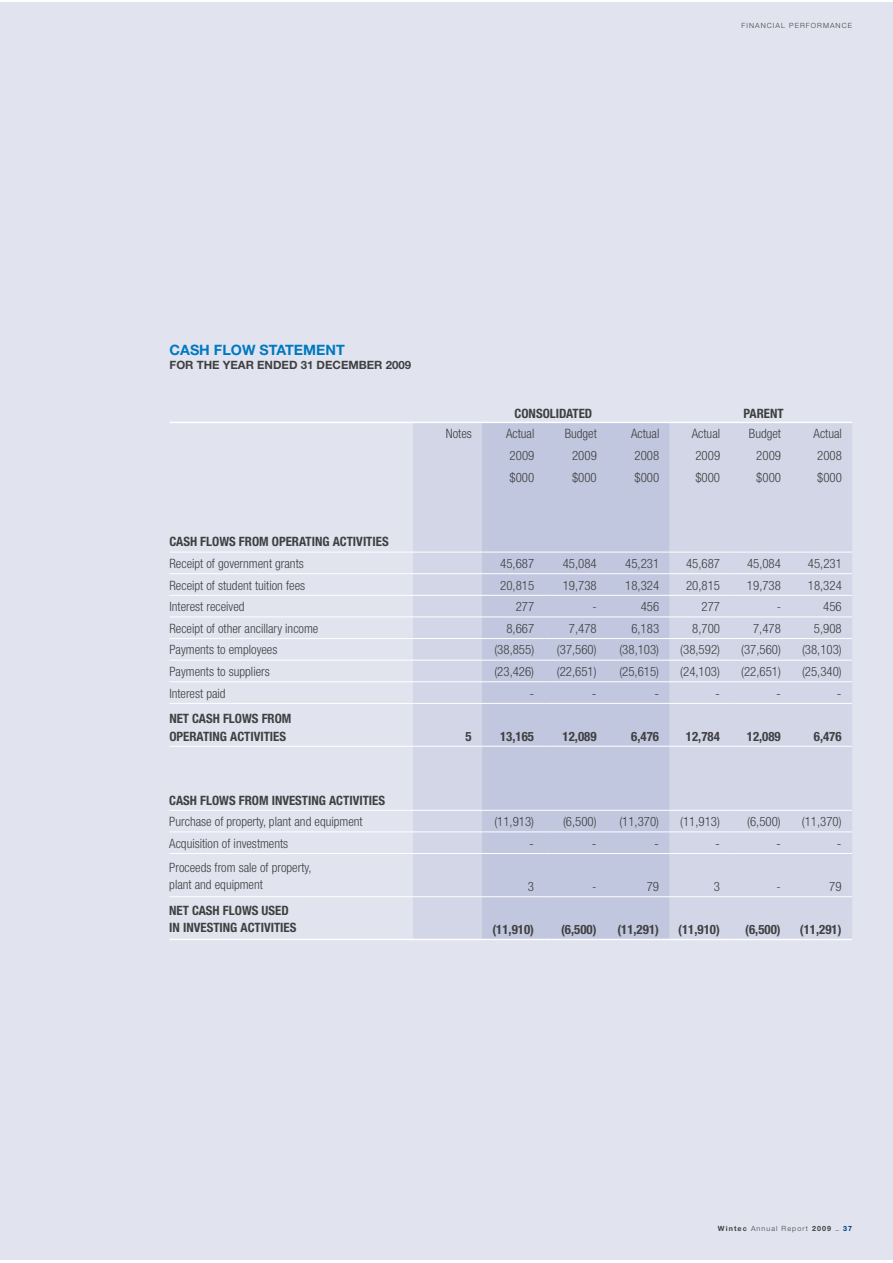
<style>
.page{position:relative;width:893px;height:1263px;background:#fff}
.page>*{position:absolute;margin:0;border:0;box-sizing:border-box;transform-origin:0 0}
.t1{font:700 14.25px "Helvetica Neue";color:#0079c1}
.t2{font:300 condensed 12.9px/17.1px "Helvetica Neue";color:#404041}
.t3{font:700 condensed 12.9px/17.1px "Helvetica Neue";color:#404041}
.t4{font:300 12.9px "Helvetica Neue";color:#404041}
.t5{font:700 11.4px "Helvetica Neue";color:#404041}
.t6{font:300 7.2px "Helvetica Neue";letter-spacing:.15em;color:#404041}
.s1{font-weight:700}
.s2{font-weight:700;color:#003d7d}
</style>
<div class="page">
<div style="left:0;top:3px;width:893px;height:1257px;background:#e1e4ef"></div>
<div style="left:413px;top:423px;width:439px;height:515px;background:#d2d6e7"></div>
<div style="left:482px;top:423px;width:187px;height:516px;background:#c1c7de"></div>
<hr style="left:170px;top:422px;width:374px;height:1px;background:#fff">
<hr style="left:544px;top:422px;width:186px;height:1px;background:#fff">
<hr style="left:730px;top:422px;width:122px;height:1px;background:#fff">
<hr style="left:170px;top:552px;width:374px;height:1px;background:#fff">
<hr style="left:544px;top:552px;width:186px;height:1px;background:#fff">
<hr style="left:730px;top:552px;width:122px;height:1px;background:#fff">
<hr style="left:170px;top:573px;width:374px;height:1px;background:#fff">
<hr style="left:544px;top:573px;width:186px;height:1px;background:#fff">
<hr style="left:730px;top:573px;width:122px;height:1px;background:#fff">
<hr style="left:170px;top:595px;width:374px;height:1px;background:#fff">
<hr style="left:544px;top:595px;width:186px;height:1px;background:#fff">
<hr style="left:730px;top:595px;width:122px;height:1px;background:#fff">
<hr style="left:170px;top:617px;width:374px;height:1px;background:#fff">
<hr style="left:544px;top:617px;width:186px;height:1px;background:#fff">
<hr style="left:730px;top:617px;width:122px;height:1px;background:#fff">
<hr style="left:170px;top:638px;width:374px;height:1px;background:#fff">
<hr style="left:544px;top:638px;width:186px;height:1px;background:#fff">
<hr style="left:730px;top:638px;width:122px;height:1px;background:#fff">
<hr style="left:170px;top:660px;width:374px;height:1px;background:#fff">
<hr style="left:544px;top:660px;width:186px;height:1px;background:#fff">
<hr style="left:730px;top:660px;width:122px;height:1px;background:#fff">
<hr style="left:170px;top:682px;width:374px;height:1px;background:#fff">
<hr style="left:544px;top:682px;width:186px;height:1px;background:#fff">
<hr style="left:730px;top:682px;width:122px;height:1px;background:#fff">
<hr style="left:170px;top:832px;width:374px;height:1px;background:#fff">
<hr style="left:544px;top:832px;width:186px;height:1px;background:#fff">
<hr style="left:730px;top:832px;width:122px;height:1px;background:#fff">
<hr style="left:170px;top:810px;width:374px;height:1px;background:#fff">
<hr style="left:544px;top:810px;width:186px;height:1px;background:#fff">
<hr style="left:730px;top:810px;width:122px;height:1px;background:#fff">
<hr style="left:170px;top:853px;width:374px;height:1px;background:#fff">
<hr style="left:544px;top:853px;width:186px;height:1px;background:#fff">
<hr style="left:730px;top:853px;width:122px;height:1px;background:#fff">
<hr style="left:170px;top:939px;width:374px;height:1px;background:#fff">
<hr style="left:544px;top:939px;width:186px;height:1px;background:#fff">
<hr style="left:730px;top:939px;width:122px;height:1px;background:#fff">
<hr style="left:170px;top:896px;width:374px;height:1px;background:#fff">
<hr style="left:544px;top:896px;width:186px;height:1px;background:#fff">
<hr style="left:730px;top:896px;width:122px;height:1px;background:#fff">
<hr style="left:170px;top:703px;width:243px;height:1px;background:#fff">
<hr style="left:170px;top:746px;width:243px;height:1px;background:#fff">
<hr style="left:413px;top:703px;width:131px;height:1px;background:#fff">
<hr style="left:544px;top:703px;width:186px;height:1px;background:#fff">
<hr style="left:730px;top:703px;width:122px;height:1px;background:#fff">
<hr style="left:413px;top:746px;width:131px;height:1px;background:#fff">
<hr style="left:544px;top:746px;width:186px;height:1px;background:#fff">
<hr style="left:730px;top:746px;width:122px;height:1px;background:#fff">
<p class="t6" style="left:741px;top:23px;width:112px">FINANCIAL PERFORMANCE</p>
<p class="t1" style="left:170px;top:345px;width:177px">CASH FLOW STATEMENT</p>
<p class="t5" style="left:170px;top:361px;width:243px">FOR THE YEAR ENDED 31 DECEMBER 2009</p>
<p class="t3" style="left:514px;top:406px;width:79px">CONSOLIDATED</p>
<p class="t3" style="left:744px;top:406px;width:42px">PARENT</p>
<p class="t2" style="left:446px;top:426px;width:28px">Notes</p>
<p class="t2" style="left:506px;top:426px;width:30px">Actual</p>
<p class="t2" style="left:565px;top:426px;width:34px">Budget</p>
<p class="t2" style="left:631px;top:426px;width:30px">Actual</p>
<p class="t2" style="left:692px;top:426px;width:30px">Actual</p>
<p class="t2" style="left:749px;top:426px;width:34px">Budget</p>
<p class="t2" style="left:813px;top:426px;width:30px">Actual</p>
<p class="t2" style="left:510px;top:448px;width:26px">2009</p>
<p class="t2" style="left:572px;top:448px;width:26px">2009</p>
<p class="t2" style="left:634px;top:448px;width:26px">2008</p>
<p class="t2" style="left:695px;top:448px;width:26px">2009</p>
<p class="t2" style="left:756px;top:448px;width:26px">2009</p>
<p class="t2" style="left:817px;top:448px;width:26px">2008</p>
<p class="t2" style="left:510px;top:470px;width:26px">$000</p>
<p class="t2" style="left:572px;top:470px;width:26px">$000</p>
<p class="t2" style="left:634px;top:470px;width:26px">$000</p>
<p class="t2" style="left:695px;top:470px;width:26px">$000</p>
<p class="t2" style="left:756px;top:470px;width:26px">$000</p>
<p class="t2" style="left:817px;top:470px;width:26px">$000</p>
<p class="t3" style="left:170px;top:534px;width:221px">CASH FLOWS FROM OPERATING ACTIVITIES</p>
<p class="t2" style="left:170px;top:556px;width:136px">Receipt of government grants</p>
<p class="t2" style="left:500px;top:556px;width:36px">45,687</p>
<p class="t2" style="left:563px;top:556px;width:36px">45,084</p>
<p class="t2" style="left:625px;top:556px;width:36px">45,231</p>
<p class="t2" style="left:686px;top:556px;width:36px">45,687</p>
<p class="t2" style="left:747px;top:556px;width:36px">45,084</p>
<p class="t2" style="left:808px;top:556px;width:36px">45,231</p>
<p class="t2" style="left:169px;top:578px;width:137px">Receipt of student tuition fees</p>
<p class="t2" style="left:500px;top:578px;width:36px">20,815</p>
<p class="t2" style="left:563px;top:578px;width:36px">19,738</p>
<p class="t2" style="left:625px;top:578px;width:36px">18,324</p>
<p class="t2" style="left:686px;top:578px;width:36px">20,815</p>
<p class="t2" style="left:747px;top:578px;width:36px">19,738</p>
<p class="t2" style="left:808px;top:578px;width:36px">18,324</p>
<p class="t2" style="left:169px;top:599px;width:77px">Interest received</p>
<p class="t2" style="left:516px;top:599px;width:20px">277</p>
<p class="t2" style="left:592px;top:599px;width:6px">-</p>
<p class="t2" style="left:641px;top:599px;width:20px">456</p>
<p class="t2" style="left:701px;top:599px;width:20px">277</p>
<p class="t2" style="left:777px;top:599px;width:6px">-</p>
<p class="t2" style="left:823px;top:599px;width:20px">456</p>
<p class="t2" style="left:169px;top:621px;width:150px">Receipt of other ancillary income</p>
<p class="t2" style="left:506px;top:621px;width:29px">8,667</p>
<p class="t2" style="left:569px;top:621px;width:29px">7,478</p>
<p class="t2" style="left:631px;top:621px;width:29px">6,183</p>
<p class="t2" style="left:692px;top:621px;width:29px">8,700</p>
<p class="t2" style="left:753px;top:621px;width:29px">7,478</p>
<p class="t2" style="left:814px;top:621px;width:29px">5,908</p>
<p class="t2" style="left:169px;top:642px;width:110px">Payments to employees</p>
<p class="t2" style="left:494px;top:642px;width:41px">(38,855)</p>
<p class="t2" style="left:557px;top:642px;width:41px">(37,560)</p>
<p class="t2" style="left:619px;top:642px;width:41px">(38,103)</p>
<p class="t2" style="left:680px;top:642px;width:41px">(38,592)</p>
<p class="t2" style="left:741px;top:642px;width:41px">(37,560)</p>
<p class="t2" style="left:802px;top:642px;width:41px">(38,103)</p>
<p class="t2" style="left:169px;top:664px;width:102px">Payments to suppliers</p>
<p class="t2" style="left:494px;top:664px;width:41px">(23,426)</p>
<p class="t2" style="left:557px;top:664px;width:41px">(22,651)</p>
<p class="t2" style="left:619px;top:664px;width:41px">(25,615)</p>
<p class="t2" style="left:680px;top:664px;width:41px">(24,103)</p>
<p class="t2" style="left:741px;top:664px;width:41px">(22,651)</p>
<p class="t2" style="left:802px;top:664px;width:41px">(25,340)</p>
<p class="t2" style="left:169px;top:686px;width:58px">Interest paid</p>
<p class="t4" style="left:529px;top:689px;width:6px">-</p>
<p class="t4" style="left:592px;top:689px;width:6px">-</p>
<p class="t4" style="left:654px;top:689px;width:6px">-</p>
<p class="t4" style="left:715px;top:689px;width:6px">-</p>
<p class="t4" style="left:776px;top:689px;width:6px">-</p>
<p class="t4" style="left:837px;top:689px;width:6px">-</p>
<p class="t3" style="left:169px;top:711px;width:124px">NET CASH FLOWS FROM<br>OPERATING ACTIVITIES</p>
<p class="t3" style="left:465px;top:729px;width:8px">5</p>
<p class="t3" style="left:500px;top:729px;width:36px">13,165</p>
<p class="t3" style="left:563px;top:729px;width:36px">12,089</p>
<p class="t3" style="left:631px;top:729px;width:29px">6,476</p>
<p class="t3" style="left:686px;top:729px;width:36px">12,784</p>
<p class="t3" style="left:747px;top:729px;width:36px">12,089</p>
<p class="t3" style="left:814px;top:729px;width:29px">6,476</p>
<p class="t3" style="left:169px;top:793px;width:217px">CASH FLOWS FROM INVESTING ACTIVITIES</p>
<p class="t2" style="left:169px;top:814px;width:195px">Purchase of property, plant and equipment</p>
<p class="t2" style="left:494px;top:814px;width:41px">(11,913)</p>
<p class="t2" style="left:563px;top:814px;width:35px">(6,500)</p>
<p class="t2" style="left:619px;top:814px;width:41px">(11,370)</p>
<p class="t2" style="left:680px;top:814px;width:41px">(11,913)</p>
<p class="t2" style="left:747px;top:814px;width:35px">(6,500)</p>
<p class="t2" style="left:802px;top:814px;width:41px">(11,370)</p>
<p class="t2" style="left:169px;top:836px;width:120px">Acquisition of investments</p>
<p class="t4" style="left:529px;top:839px;width:6px">-</p>
<p class="t4" style="left:592px;top:839px;width:6px">-</p>
<p class="t4" style="left:654px;top:839px;width:6px">-</p>
<p class="t4" style="left:715px;top:839px;width:6px">-</p>
<p class="t4" style="left:776px;top:839px;width:6px">-</p>
<p class="t4" style="left:837px;top:839px;width:6px">-</p>
<p class="t2" style="left:169px;top:860px;width:144px">Proceeds from sale of property, plant and equipment</p>
<p class="t2" style="left:528px;top:879px;width:8px">3</p>
<p class="t2" style="left:592px;top:879px;width:6px">-</p>
<p class="t2" style="left:647px;top:879px;width:14px">79</p>
<p class="t2" style="left:714px;top:879px;width:8px">3</p>
<p class="t2" style="left:776px;top:879px;width:6px">-</p>
<p class="t2" style="left:829px;top:879px;width:14px">79</p>
<p class="t3" style="left:169px;top:902px;width:129px">NET CASH FLOWS USED<br>IN INVESTING ACTIVITIES</p>
<p class="t3" style="left:492px;top:922px;width:43px">(11,910)</p>
<p class="t3" style="left:561px;top:922px;width:37px">(6,500)</p>
<p class="t3" style="left:617px;top:922px;width:43px">(11,291)</p>
<p class="t3" style="left:678px;top:922px;width:43px">(11,910)</p>
<p class="t3" style="left:745px;top:922px;width:37px">(6,500)</p>
<p class="t3" style="left:800px;top:922px;width:43px">(11,291)</p>
<p class="t6" style="left:718px;top:1225px;width:136px"><span class="s1">Wintec</span> Annual Report <span class="s1">2009 _</span> <span class="s2">37</span></p>
</div>
